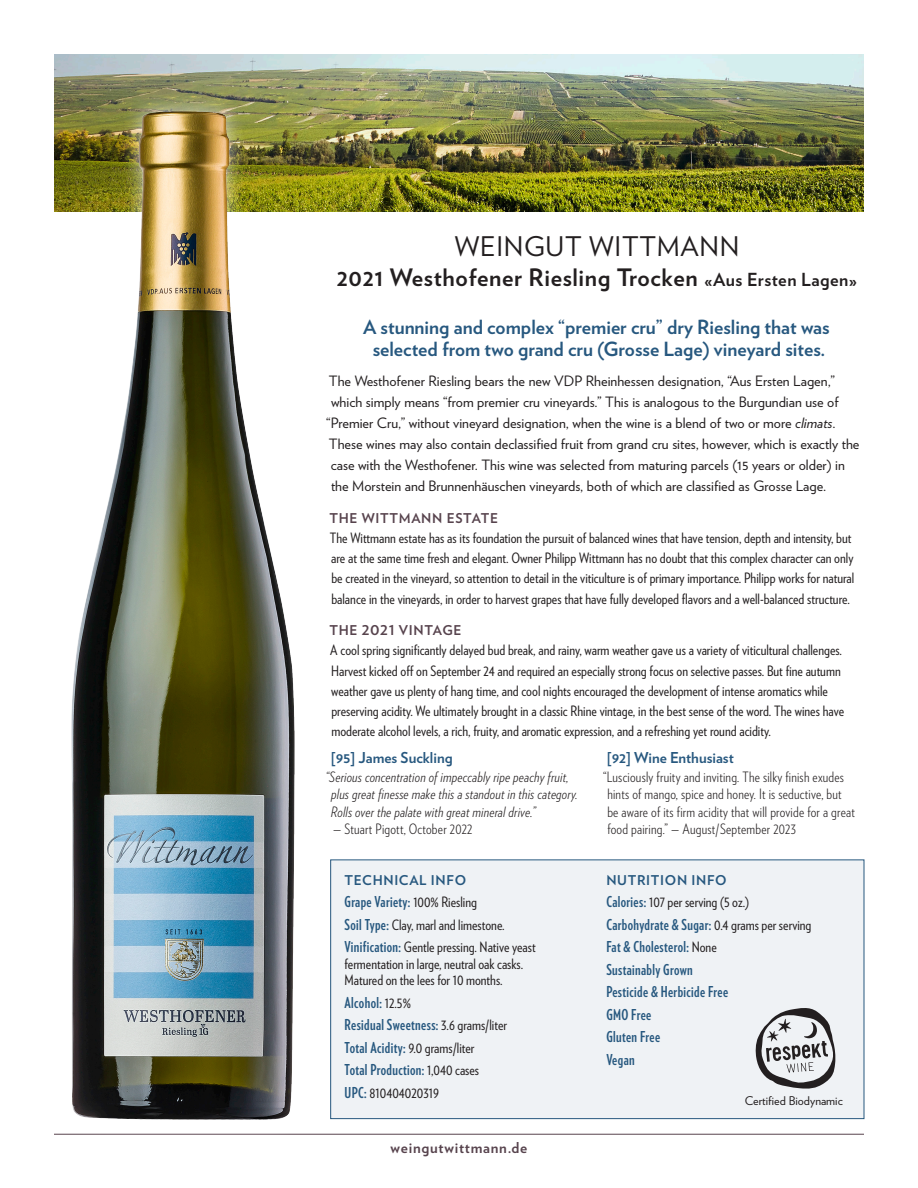
<style>
.page{position:relative;width:918px;height:1188px;background:#fff}
.page>*{position:absolute;margin:0;border:0;box-sizing:border-box;transform-origin:0 0}
.HD_1-V{font:27px "Verlag";letter-spacing:.025em;color:#231f20}
.HD_1A-V{font:700 24px "Verlag";letter-spacing:.025em;color:#231f20}
.Subhead_Description{font:700 19.5px/22.5px "Verlag";color:#27587f;text-align:center}
.Tech_Info_Bullets{font:700 15px "Verlag Compressed";letter-spacing:.025em;color:#27587f}
.Publication_Name{font:700 15px "Verlag";color:#27587f}
.t1{font:700 15px "Verlag";letter-spacing:.05em;color:#57434d}
.Text-Verlag_Condensed{font:14.25px/20.2px "Verlag Condensed";color:#231f20}
.Text-Verlag{font:14.25px "Verlag";color:#231f20}
.Tech_Info_Bullets-2{font:14.25px/16.5px "Verlag Condensed";color:#231f20}
.Review_Text{font:300 14.25px/17.2px "Verlag Condensed";letter-spacing:.015em;color:#231f20}
.Review_Text-2{font:italic 300 14.25px/17.2px "Verlag Condensed";letter-spacing:.015em;color:#231f20}
.subhd_1{font:700 13.5px "Verlag";letter-spacing:.05em;color:#57434d}
.Subhead-Tech_Info{font:700 13.5px "Verlag";letter-spacing:.05em;color:#27587f}
.Tech_Info_Bullets-3{font:700 13.5px "Verlag";letter-spacing:.05em;color:#27587f}
.Praise_Text-Requiem{font:12px "Verlag";color:#231f20}
.s1{font-size:18px}
.s2{font-style:italic}
.s3{font-family:"Verlag Condensed";font-weight:400;font-size:14.25px;color:#231f20}
.s4{font-family:"Verlag Compressed";font-weight:700;font-size:15px;color:#27587f}
</style>
<div class="page">
<hr style="left:54px;top:1134px;width:810px;height:1px;background:#57434d">
<img style="left:54px;top:54px;width:810px;height:158px">
<div style="left:331px;top:860px;width:533px;height:259px;background:#eff2f5"></div>
<div style="left:330px;top:860px;width:534px;height:259px;border:1px solid #27587f"></div>
<svg style="left:756px;top:1008px;width:79px;height:81px"></svg>
<div style="left:51px;top:91px;width:264px;height:1049px;background:#fff;opacity:.75"></div>
<img style="left:71px;top:111px;width:224px;height:1010px">
<p class="HD_1-V" style="left:455px;top:227px;width:286px">WEINGUT WITTMANN</p>
<p class="HD_1A-V" style="left:337px;top:259px;width:522px">2021 Westhofener Riesling Trocken <span class="s1">«Aus Ersten Lagen»</span></p>
<p class="Subhead_Description" style="left:363px;top:314px;width:468px">A stunning and complex “premier cru” dry Riesling that was selected from two grand cru (Grosse Lage) vineyard sites.</p>
<p class="Text-Verlag" style="left:329px;top:370px;width:508px">The Westhofener Riesling bears the new VDP Rheinhessen designation, “Aus Ersten Lagen,”</p>
<p class="Text-Verlag" style="left:331px;top:391px;width:509px">which simply means “from premier cru vineyards.” This is analogous to the Burgundian use of</p>
<p class="Text-Verlag" style="left:326px;top:412px;width:511px">“Premier Cru,” without vineyard designation, when the wine is a blend of two or more <span class="s2">climats</span>.</p>
<p class="Text-Verlag" style="left:329px;top:433px;width:532px">These wines may also contain declassified fruit from grand cru sites, however, which is exactly the</p>
<p class="Text-Verlag" style="left:331px;top:454px;width:516px">case with the Westhofener. This wine was selected from maturing parcels (15 years or older) in</p>
<p class="Text-Verlag" style="left:331px;top:475px;width:497px">the Morstein and Brunnenhäuschen vineyards, both of which are classified as Grosse Lage.</p>
<p class="subhd_1" style="left:329px;top:507px;width:170px">THE WITTMANN ESTATE</p>
<p class="Text-Verlag_Condensed" style="left:330px;top:527px;width:526px">The Wittmann estate has as its foundation the pursuit of balanced wines that have tension, depth and intensity, but are at the same time fresh and elegant. Owner Philipp Wittmann has no doubt that this complex character can only be created in the vineyard, so attention to detail in the viticulture is of primary importance. Philipp works for natural balance in the vineyards, in order to harvest grapes that have fully developed flavors and a well-balanced structure.</p>
<p class="subhd_1" style="left:329px;top:620px;width:134px">THE 2021 VINTAGE</p>
<p class="Text-Verlag_Condensed" style="left:330px;top:640px;width:515px">A cool spring significantly delayed bud break, and rainy, warm weather gave us a variety of viticultural challenges.<br>Harvest kicked off on September 24 and required an especially strong focus on selective passes. But fine autumn weather gave us plenty of hang time, and cool nights encouraged the development of intense aromatics while preserving acidity. We ultimately brought in a classic Rhine vintage, in the best sense of the word. The wines have moderate alcohol levels, a rich, fruity, and aromatic expression, and a refreshing yet round acidity.</p>
<p class="Publication_Name" style="left:331px;top:746px;width:123px">[95] James Suckling</p>
<p class="Review_Text-2" style="left:331px;top:768px;width:248px;text-indent:-5px">“Serious concentration of impeccably ripe peachy fruit, plus great finesse make this a standout in this category.<br>Rolls over the palate with great mineral drive.”</p>
<p class="Review_Text" style="left:333px;top:820px;width:141px">— Stuart Pigott, October 2022</p>
<p class="Subhead-Tech_Info" style="left:345px;top:869px;width:123px">TECHNICAL INFO</p>
<p class="Tech_Info_Bullets" style="left:345px;top:891px;width:134px">Grape Variety: <span class="s3">100% Riesling</span></p>
<p class="Tech_Info_Bullets-2" style="left:345px;top:916px;width:162px"><span class="s4">Soil Type:</span> Clay, marl and limestone.</p>
<p class="Tech_Info_Bullets-2" style="left:345px;top:938px;width:193px"><span class="s4">Vinification:</span> Gentle pressing. Native yeast fermentation in large, neutral oak casks.<br>Matured on the lees for 10 months.</p>
<p class="Tech_Info_Bullets" style="left:345px;top:991px;width:68px">Alcohol: <span class="s3">12.5%</span></p>
<p class="Tech_Info_Bullets" style="left:345px;top:1014px;width:164px">Residual Sweetness: <span class="s3">3.6 grams/liter</span></p>
<p class="Tech_Info_Bullets-2" style="left:345px;top:1039px;width:131px"><span class="s4">Total Acidity:</span> 9.0 grams/liter</p>
<p class="Tech_Info_Bullets" style="left:345px;top:1059px;width:136px">Total Production: <span class="s3">1,040 cases</span></p>
<p class="Tech_Info_Bullets-2" style="left:345px;top:1084px;width:96px"><span class="s4">UPC:</span> 810404020319</p>
<p class="t1" style="left:391px;top:1135px;width:138px">weingutwittmann.de</p>
<p class="Publication_Name" style="left:607px;top:746px;width:128px">[92] Wine Enthusiast</p>
<p class="Review_Text" style="left:603px;top:768px;width:253px">“Lusciously fruity and inviting. The silky finish exudes hints of mango, spice and honey. It is seductive, but<br>be aware of its firm acidity that will provide for a great food pairing.” — August/September 2023</p>
<p class="Tech_Info_Bullets-3" style="left:606px;top:869px;width:122px">NUTRITION INFO</p>
<p class="Tech_Info_Bullets-2" style="left:606px;top:893px;width:144px"><span class="s4">Calories:</span> 107 per serving (5 oz.)</p>
<p class="Tech_Info_Bullets" style="left:606px;top:913px;width:207px">Carbohydrate &amp; Sugar: <span class="s3">0.4 grams per serving</span></p>
<p class="Tech_Info_Bullets" style="left:606px;top:936px;width:112px">Fat &amp; Cholesterol: <span class="s3">None</span></p>
<p class="Tech_Info_Bullets" style="left:606px;top:958px;width:88px">Sustainably Grown</p>
<p class="Tech_Info_Bullets" style="left:606px;top:981px;width:123px">Pesticide &amp; Herbicide Free</p>
<p class="Tech_Info_Bullets" style="left:606px;top:1003px;width:47px">GMO Free</p>
<p class="Tech_Info_Bullets" style="left:606px;top:1026px;width:55px">Gluten Free</p>
<p class="Tech_Info_Bullets" style="left:606px;top:1048px;width:30px">Vegan</p>
<p class="Praise_Text-Requiem" style="left:745px;top:1091px;width:100px">Certified Biodynamic</p>
</div>
